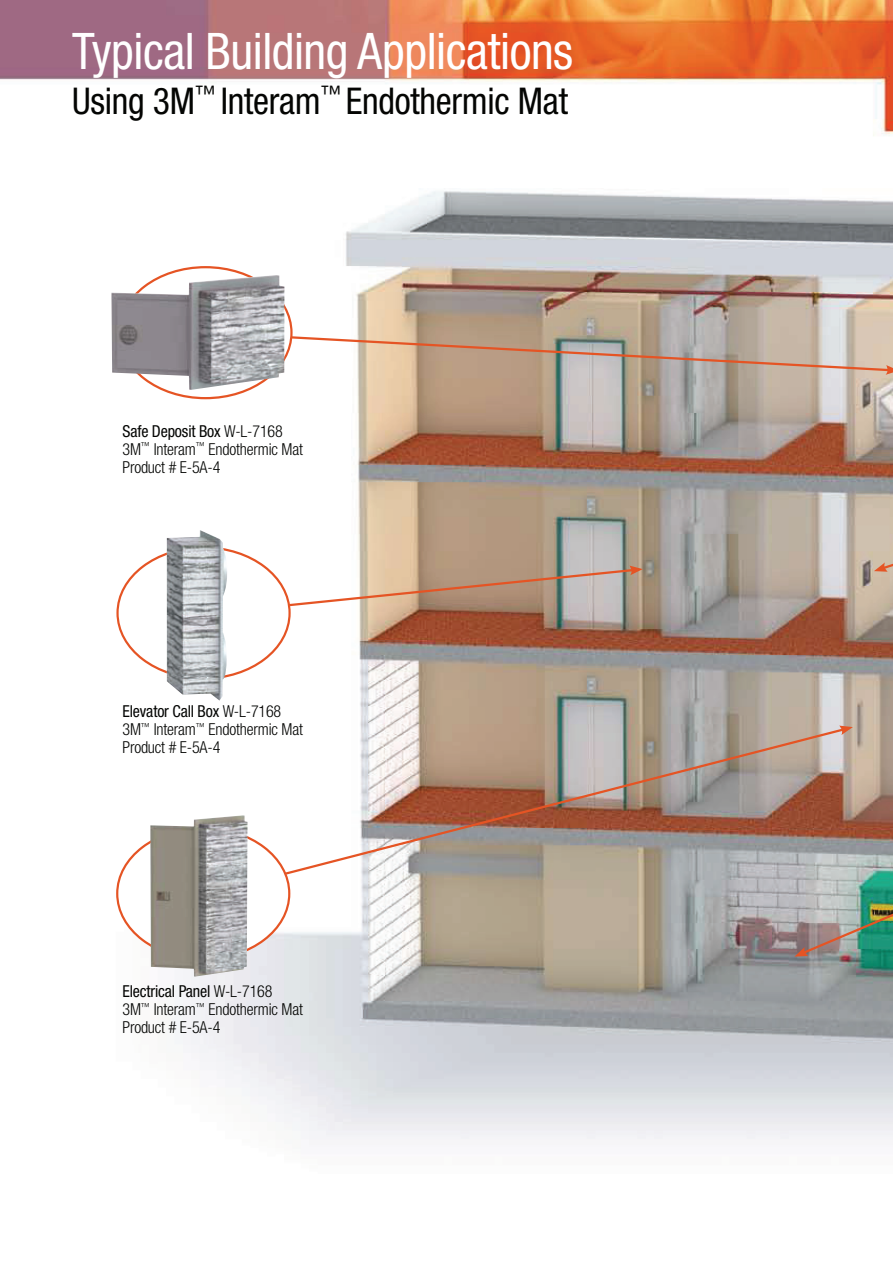
<style>
.page{position:relative;width:893px;height:1263px;background:#fff}
.page>*{position:absolute;margin:0;border:0;box-sizing:border-box;transform-origin:0 0}
.t1{font:condensed 50.55px "Helvetica Neue LT Std";letter-spacing:-.01em;color:#fff}
.t2{font:condensed 36.9px "Helvetica Neue LT Std";letter-spacing:-.01em;color:#040503}
.t3{font:300 condensed 16.5px/18px "Helvetica Neue LT Std";letter-spacing:-.01em;color:#040503}
.s1{font-weight:400}
</style>
<div class="page">
<img style="left:0;top:0;width:893px;height:1140px">
<img style="left:116px;top:266px;width:777px;height:694px">
<img style="left:111px;top:275px;width:173px;height:115px">
<img style="left:150px;top:815px;width:98px;height:161px">
<img style="left:167px;top:530px;width:60px;height:171px">
<p class="t1" style="left:72px;top:22px;width:503px">Typical Building Applications</p>
<p class="t2" style="left:72px;top:79px;width:497px">Using 3M<sup>™</sup> Interam<sup>™</sup> Endothermic Mat</p>
<p class="t3" style="left:122px;top:422px;width:182px"><span class="s1">Safe Deposit Box</span> W-L-7168<br>3M<sup>™</sup> Interam<sup>™</sup> Endothermic Mat<br>Product # E-5A-4</p>
<p class="t3" style="left:122px;top:702px;width:182px"><span class="s1">Elevator Call Box</span> W-L-7168<br>3M<sup>™</sup> Interam<sup>™</sup> Endothermic Mat<br>Product # E-5A-4</p>
<p class="t3" style="left:122px;top:982px;width:182px"><span class="s1">Electrical Panel</span> W-L-7168<br>3M<sup>™</sup> Interam<sup>™</sup> Endothermic Mat<br>Product # E-5A-4</p>
</div>
